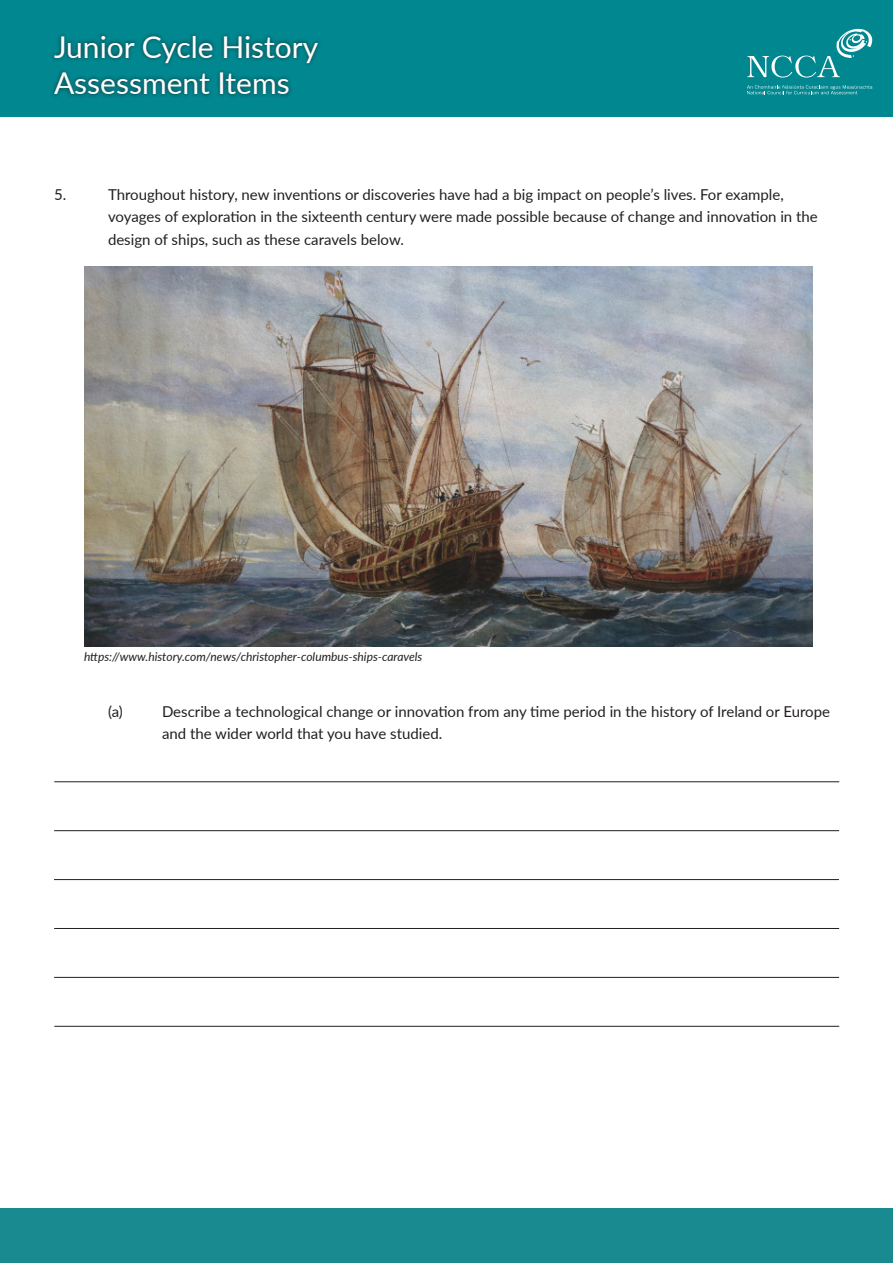
<style>
.page{position:relative;width:893px;height:1263px;background:#fff}
.page>*{position:absolute;margin:0;border:0;box-sizing:border-box;transform-origin:0 0}
.t1{font:30px/36px "Lato";color:#fff}
.t2{font:15px/22.5px "Lato";color:#231f20}
.t3{font:italic 12px "Lato";color:#231f20}
</style>
<div class="page">
<div style="left:0;top:0;width:893px;height:116px;background:#008790"></div>
<svg style="left:747px;top:85px;width:125px;height:9px"></svg>
<svg style="left:747px;top:28px;width:125px;height:50px"></svg>
<div style="left:50px;top:32px;width:272px;height:67px;background:#231f20;opacity:.73"></div>
<div style="left:0;top:1209px;width:893px;height:54px;background:#188a90"></div>
<hr style="left:54px;top:781px;width:785px;height:1px;background:#231f20">
<hr style="left:54px;top:830px;width:785px;height:1px;background:#231f20">
<hr style="left:54px;top:879px;width:785px;height:1px;background:#231f20">
<hr style="left:54px;top:928px;width:785px;height:1px;background:#231f20">
<hr style="left:54px;top:977px;width:785px;height:1px;background:#231f20">
<hr style="left:54px;top:1026px;width:785px;height:1px;background:#231f20">
<img style="left:84px;top:267px;width:728px;height:379px">
<h1 class="t1" style="left:54px;top:27px;width:266px">Junior Cycle History<br>Assessment Items</h1>
<p class="t2" style="left:54px;top:182px;width:14px">5.</p>
<p class="t2" style="left:108px;top:182px;width:711px">Throughout history, new inventions or discoveries have had a big impact on people’s lives. For example, voyages of exploration in the sixteenth century were made possible because of change and innovation in the design of ships, such as these caravels below.</p>
<p class="t3" style="left:84px;top:648px;width:340px">https://www.history.com/news/christopher-columbus-ships-caravels</p>
<p class="t2" style="left:108px;top:700px;width:16px">(a)</p>
<p class="t2" style="left:162px;top:700px;width:670px">Describe a technological change or innovation from any time period in the history of Ireland or Europe and the wider world that you have studied.</p>
</div>
